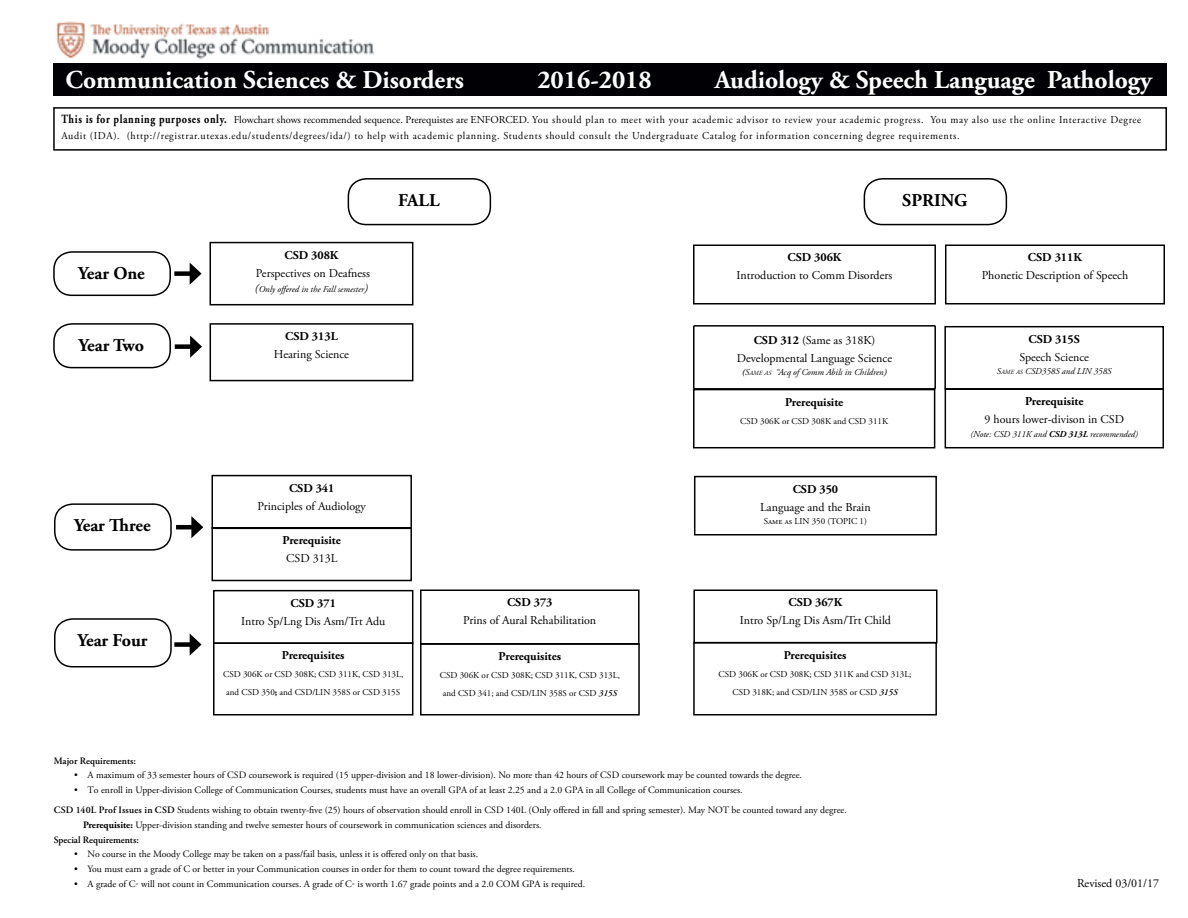
<style>
.page{position:relative;width:1188px;height:918px;background:#fff}
.page>*{position:absolute;margin:0;border:0;box-sizing:border-box;transform-origin:0 0}
.t1{font:700 25.8px "Adobe Garamond Pro";color:#feffff}
.t2{font:700 18px "Adobe Garamond Pro";color:#000}
.t3{font:12px/18px "Adobe Garamond Pro";color:#000;text-align:center}
.t4{font:700 12px "Adobe Garamond Pro";color:#000}
.t5{font:10.5px/15.6px "Adobe Garamond Pro";letter-spacing:.06em;color:#000}
.t6{font:9.75px/19.4px "Adobe Garamond Pro";color:#000}
.t7{font:600 9.75px "Adobe Garamond Pro";color:#000}
.t8{font:9px/18px "Adobe Garamond Pro";color:#000;text-align:center}
.t9{font:italic 9px "Adobe Garamond Pro";color:#000}
.t10{font:italic 9px "Adobe Garamond Pro";color:#000}
.s1{font-weight:700;font-size:12.45px}
.s2{font-size:12px}
.s3{font-weight:700}
.s4{font-weight:600;font-style:italic}
.s5{font-weight:600}
.s6{font-style:inherit}
.s7{font-size:6.3px}
</style>
<div class="page">
<div style="left:53px;top:63px;width:1114px;height:32px;background:#010005"></div>
<div style="left:693px;top:244px;width:243px;height:60px;border:2px solid #000"></div>
<hr style="left:176px;top:525px;width:19px;height:4px;background:#000">
<svg style="left:191px;top:516px;width:12px;height:22px"></svg>
<div style="left:54px;top:503px;width:118px;height:48px;border:2px solid #000;border-radius:18px"></div>
<div style="left:694px;top:476px;width:243px;height:60px;border:2px solid #000"></div>
<div style="left:944px;top:326px;width:220px;height:64px;border:2px solid #000"></div>
<div style="left:175px;top:344px;width:19px;height:5px;background:#000"></div>
<svg style="left:190px;top:336px;width:12px;height:22px"></svg>
<div style="left:53px;top:323px;width:118px;height:45px;border:2px solid #000;border-radius:18px"></div>
<div style="left:945px;top:244px;width:220px;height:60px;border:2px solid #000"></div>
<div style="left:693px;top:389px;width:242px;height:59px;border:2px solid #000"></div>
<div style="left:693px;top:325px;width:243px;height:65px;border:2px solid #000"></div>
<div style="left:174px;top:642px;width:20px;height:5px;background:#000"></div>
<svg style="left:190px;top:634px;width:12px;height:22px"></svg>
<div style="left:54px;top:618px;width:118px;height:49px;border:2px solid #000;border-radius:18px"></div>
<div style="left:693px;top:590px;width:245px;height:53px;border:2px solid #000"></div>
<div style="left:693px;top:642px;width:244px;height:74px;border:2px solid #000"></div>
<div style="left:174px;top:271px;width:20px;height:5px;background:#000"></div>
<svg style="left:190px;top:263px;width:12px;height:22px"></svg>
<div style="left:53px;top:251px;width:118px;height:45px;border:2px solid #000;border-radius:18px"></div>
<div style="left:945px;top:388px;width:219px;height:60px;border:2px solid #000"></div>
<div style="left:348px;top:178px;width:143px;height:47px;border:2px solid #000;border-radius:18px"></div>
<div style="left:212px;top:475px;width:200px;height:54px;border:2px solid #000"></div>
<div style="left:210px;top:323px;width:203px;height:58px;border:2px solid #000"></div>
<div style="left:213px;top:590px;width:200px;height:54px;border:2px solid #000"></div>
<div style="left:213px;top:642px;width:200px;height:74px;border:2px solid #000"></div>
<div style="left:210px;top:242px;width:203px;height:63px;border:2px solid #000"></div>
<div style="left:212px;top:527px;width:200px;height:54px;border:2px solid #000"></div>
<div style="left:53px;top:107px;width:1114px;height:44px;border:2px solid #000"></div>
<div style="left:420px;top:590px;width:220px;height:55px;border:2px solid #000"></div>
<div style="left:420px;top:643px;width:220px;height:73px;border:2px solid #000"></div>
<div style="left:864px;top:178px;width:143px;height:47px;border:2px solid #000;border-radius:18px"></div>
<img style="left:56px;top:21px;width:318px;height:39px">
<h1 class="t1" style="left:65px;top:65px;width:400px">Communication Sciences &amp; Disorders</h1>
<h1 class="t1" style="left:537px;top:65px;width:116px">2016-2018</h1>
<h1 class="t1" style="left:715px;top:65px;width:439px">Audiology &amp; Speech Language Pathology</h1>
<p class="t5" style="left:61px;top:112px;width:1081px"><span class="s1">This is for planning purposes only.</span> Flowchart shows recommended sequence. Prerequistes are ENFORCED. You should plan to meet with your academic advisor to review your academic progress. You may also use the online Interactive Degree<br>Audit (IDA). (http://registrar.utexas.edu/students/degrees/ida/) to help with academic planning. Students should consult the Undergraduate Catalog for information concerning degree requirements.</p>
<h2 class="t2" style="left:78px;top:263px;width:68px">Year One</h2>
<h2 class="t2" style="left:79px;top:335px;width:67px">Year Two</h2>
<h2 class="t2" style="left:74px;top:515px;width:78px">Year Three</h2>
<h2 class="t2" style="left:77px;top:630px;width:72px">Year Four</h2>
<p class="t4" style="left:284px;top:248px;width:56px">CSD 308K</p>
<p class="t3" style="left:256px;top:264px;width:115px">Perspectives on Deafness</p>
<p class="t9" style="left:255px;top:284px;width:115px"><span class="s2">(</span>Only offered in the Fall semester<span class="s2">)</span></p>
<p class="t4" style="left:285px;top:329px;width:54px">CSD 313L</p>
<p class="t3" style="left:274px;top:346px;width:77px">Hearing Science</p>
<h2 class="t2" style="left:398px;top:190px;width:43px">FALL</h2>
<p class="t4" style="left:289px;top:481px;width:47px">CSD 341</p>
<p class="t3" style="left:258px;top:497px;width:110px">Principles of Audiology</p>
<p class="t4" style="left:283px;top:533px;width:60px">Prerequisite</p>
<p class="t3" style="left:286px;top:550px;width:53px">CSD 313L</p>
<p class="t4" style="left:291px;top:596px;width:47px">CSD 371</p>
<p class="t3" style="left:241px;top:612px;width:146px">Intro Sp/Lng Dis Asm/Trt Adu</p>
<p class="t4" style="left:282px;top:649px;width:64px">Prerequisites</p>
<p class="t8" style="left:223px;top:666px;width:182px">CSD 306K or CSD 308K; CSD 311K, CSD 313L, and CSD 350<span class="s3">;</span> and CSD/LIN 358S or CSD 315S</p>
<p class="t4" style="left:507px;top:596px;width:47px">CSD 373</p>
<p class="t3" style="left:463px;top:612px;width:134px">Prins of Aural Rehabilitation</p>
<p class="t4" style="left:499px;top:649px;width:64px">Prerequisites</p>
<p class="t8" style="left:440px;top:667px;width:182px">CSD 306K or CSD 308K; CSD 311K, CSD 313L, and CSD 341; and CSD/LIN 358S or CSD <span class="s4">315S</span></p>
<h2 class="t2" style="left:902px;top:190px;width:67px">SPRING</h2>
<p class="t4" style="left:787px;top:251px;width:56px">CSD 306K</p>
<p class="t3" style="left:737px;top:267px;width:157px">Introduction to Comm Disorders</p>
<p class="t4" style="left:1028px;top:251px;width:56px">CSD 311K</p>
<p class="t3" style="left:982px;top:266px;width:148px">Phonetic Description of Speech</p>
<p class="t3" style="left:737px;top:331px;width:157px"><span class="s3">CSD 312</span> (Same as 318K)<br>Developmental Language Science</p>
<p class="t9" style="left:742px;top:367px;width:146px"><span class="s5">(</span><span class="s6">S</span><span class="s7">AME AS</span> “Acq of Comm Abils in Children<span class="s5">)</span></p>
<p class="t4" style="left:785px;top:395px;width:60px">Prerequisite</p>
<p class="t8" style="left:740px;top:412px;width:149px">CSD 306K or CSD 308K and CSD 311K</p>
<p class="t4" style="left:793px;top:482px;width:47px">CSD 350</p>
<p class="t3" style="left:760px;top:498px;width:112px">Language and the Brain</p>
<p class="t8" style="left:764px;top:513px;width:105px">Same as LIN 350 (TOPIC 1)</p>
<p class="t4" style="left:1028px;top:332px;width:53px">CSD 315S</p>
<p class="t3" style="left:1019px;top:349px;width:71px">Speech Science</p>
<p class="t10" style="left:997px;top:366px;width:116px">S<span class="s7">AME AS</span> CSD358S <span class="s6">and</span> LIN 358S</p>
<p class="t4" style="left:1025px;top:395px;width:60px">Prerequisite</p>
<p class="t3" style="left:985px;top:411px;width:141px">9 hours lower-divison in CSD</p>
<p class="t9" style="left:970px;top:429px;width:169px">(Note: CSD 311K and <span class="s3">CSD 313L</span> recommended)</p>
<p class="t4" style="left:788px;top:596px;width:56px">CSD 367K</p>
<p class="t3" style="left:740px;top:612px;width:153px">Intro Sp/Lng Dis Asm/Trt Child</p>
<p class="t4" style="left:784px;top:648px;width:64px">Prerequisites</p>
<p class="t8" style="left:719px;top:665px;width:194px">CSD 306K or CSD 308K; CSD 311K and CSD 313L;<br>CSD 318K; and CSD/LIN 358S or CSD <span class="s4">315S</span></p>
<p class="t7" style="left:54px;top:755px;width:84px">Major Requirements:</p>
<p class="t6" style="left:74px;top:766px;width:730px">• A maximum of 33 semester hours of CSD coursework is required (15 upper-division and 18 lower-division). No more than 42 hours of CSD coursework may be counted towards the degree.</p>
<p class="t6" style="left:54px;top:781px;width:795px;text-indent:20px">• To enroll in Upper-division College of Communication Courses, students must have an overall GPA of at least 2.25 and a 2.0 GPA in all College of Communication courses.<br><span class="s5">CSD 140L Prof Issues in CSD</span> Students wishing to obtain twenty-five (25) hours of observation should enroll in CSD 140L (Only offered in fall and spring semester). May NOT be counted toward any degree.</p>
<p class="t6" style="left:54px;top:817px;width:489px;line-height:14.9px;text-indent:29px"><span class="s3">Prerequisite:</span> Upper-division standing and twelve semester hours of coursework in communication sciences and disorders.<br><span class="s5">Special Requirements:</span></p>
<p class="t6" style="left:74px;top:845px;width:406px">• No course in the Moody College may be taken on a pass/fail basis, unless it is offered only on that basis.</p>
<p class="t6" style="left:74px;top:860px;width:503px">• You must earn a grade of C or better in your Communication courses in order for them to count toward the degree requirements.</p>
<p class="t6" style="left:74px;top:875px;width:513px">• A grade of C- will not count in Communication courses. A grade of C- is worth 1.67 grade points and a 2.0 COM GPA is required.</p>
<p class="t3" style="left:1077px;top:874px;width:84px">Revised 03/01/17</p>
</div>
